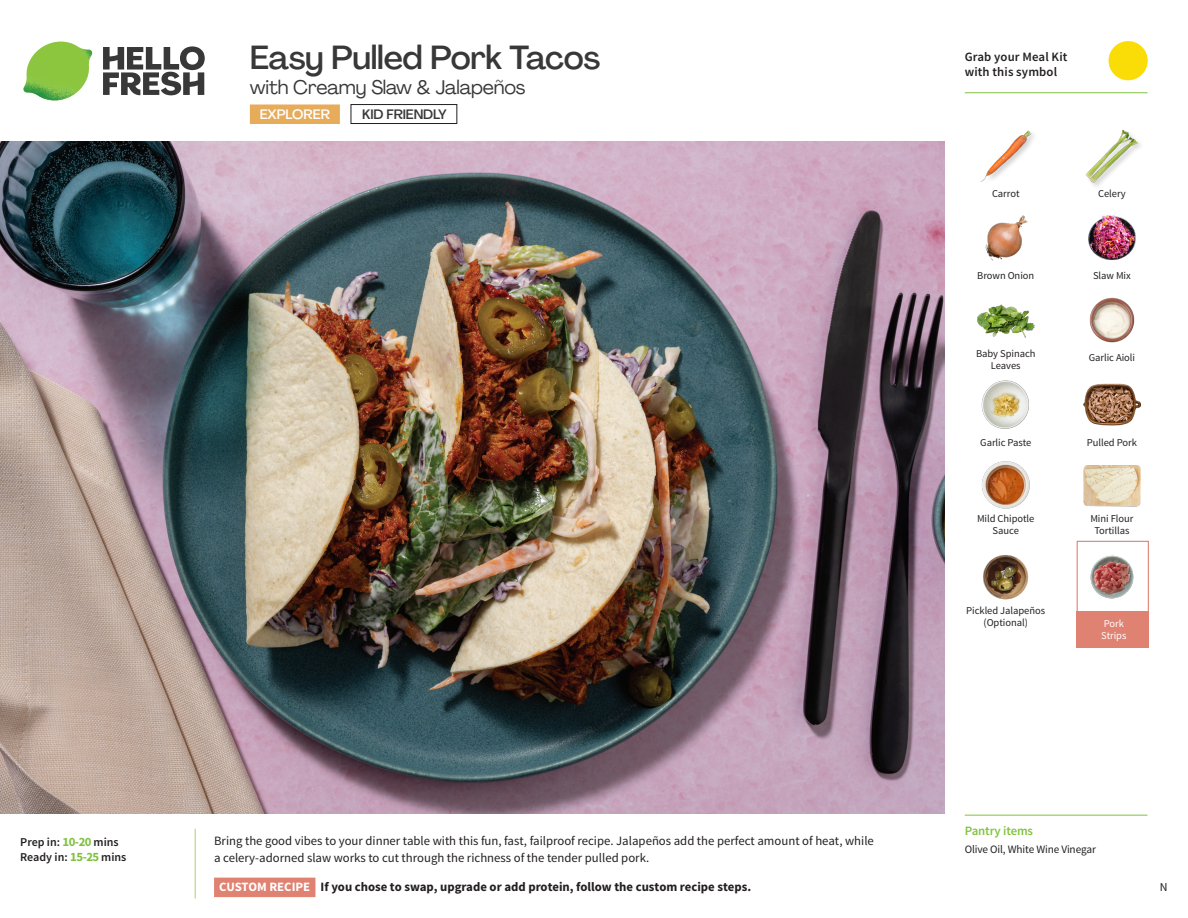
<style>
.page{position:relative;width:1188px;height:918px;background:#fff}
.page>*{position:absolute;margin:0;border:0;box-sizing:border-box;transform-origin:0 0}
._15_Titel_UK{font:500 33px "Agrandir";letter-spacing:-.015em;color:#383839}
._15_Titel_UK-2{font:19.5px "Agrandir";letter-spacing:-.01em;color:#383839}
.t1{font:500 13.5px "Agrandir";letter-spacing:-.01em;color:#383839}
.t2{font:500 13.5px "Agrandir";color:#fff}
.Step_6_Text_AU{font:12.75px/16.5px "Source Sans Pro";color:#231f20}
.Step_6_Text_AU-2{font:700 12.75px "Source Sans Pro";color:#231f20}
.t3{font:600 12.75px/15px "Source Sans Pro";letter-spacing:.01em;color:#231f20}
._04_Headers_Front{font:600 12.75px "Source Sans Pro";letter-spacing:-.01em;color:#81c340}
._04_Intro{font:600 12px "Source Sans Pro";color:#231f20}
.t4{font:12px "Source Sans Pro";color:#231f20}
._05_Pantry{font:11.25px "Source Sans Pro";letter-spacing:-.01em;color:#231f20}
._18_FRONT_ingredient{font:10.5px/12px "Source Sans Pro";letter-spacing:-.005em;color:#231f20;text-align:center}
._18_FRONT_ingredient-2{font:10.5px/12px "Source Sans Pro";letter-spacing:-.005em;color:#fff}
.s1{font-weight:700;font-size:12.75px;color:#81c340}
.s2{color:#fff}
</style>
<div class="page">
<svg style="left:103px;top:46px;width:102px;height:49px"></svg>
<img style="left:23px;top:42px;width:69px;height:59px">
<svg style="left:194px;top:828px;width:122px;height:71px"></svg>
<img style="left:0;top:142px;width:945px;height:672px">
<div style="left:250px;top:105px;width:90px;height:19px;background:#e6ac5a"></div>
<div style="left:351px;top:104px;width:106px;height:20px;border:1px solid #231f20"></div>
<img style="left:1089px;top:297px;width:46px;height:46px">
<img style="left:1083px;top:383px;width:58px;height:43px">
<img style="left:981px;top:380px;width:48px;height:49px">
<img style="left:981px;top:461px;width:49px;height:48px">
<img style="left:983px;top:555px;width:46px;height:45px">
<img style="left:977px;top:304px;width:57px;height:34px">
<img style="left:985px;top:215px;width:43px;height:46px">
<img style="left:1088px;top:215px;width:48px;height:46px">
<img style="left:980px;top:130px;width:54px;height:52px">
<img style="left:1085px;top:129px;width:56px;height:56px">
<img style="left:1083px;top:465px;width:58px;height:42px">
<div style="left:1077px;top:541px;width:72px;height:72px;border:1px solid #df8272"></div>
<div style="left:1077px;top:611px;width:72px;height:37px;background:#df8272"></div>
<img style="left:1090px;top:555px;width:44px;height:44px">
<hr style="left:965px;top:815px;width:183px;height:1px;background:#81c340">
<svg style="left:1091px;top:41px;width:57px;height:53px"></svg>
<hr style="left:965px;top:92px;width:183px;height:1px;background:#81c340">
<p class="_15_Titel_UK" style="left:250px;top:37px;width:352px">Easy Pulled Pork Tacos</p>
<p class="_15_Titel_UK-2" style="left:250px;top:75px;width:277px">with Creamy Slaw &amp; Jalapeños</p>
<p class="t2" style="left:260px;top:106px;width:72px">EXPLORER</p>
<p class="t1" style="left:362px;top:106px;width:86px">KID FRIENDLY</p>
<p class="_04_Intro" style="left:20px;top:835px;width:100px">Prep in: <span class="s1">10-20</span> mins</p>
<p class="_04_Intro" style="left:20px;top:850px;width:108px">Ready in: <span class="s1">15-25</span> mins</p>
<p class="Step_6_Text_AU" style="left:214px;top:833px;width:661px">Bring the good vibes to your dinner table with this fun, fast, failproof recipe. Jalapeños add the perfect amount of heat, while a celery-adorned slaw works to cut through the richness of the tender pulled pork.</p>
<p class="Step_6_Text_AU-2" style="left:219px;top:879px;width:533px"><span class="s2">CUSTOM RECIPE</span> If you chose to swap, upgrade or add protein, follow the custom recipe steps.</p>
<p class="t3" style="left:965px;top:50px;width:104px">Grab your Meal Kit with this symbol</p>
<p class="_18_FRONT_ingredient" style="left:992px;top:188px;width:29px">Carrot</p>
<p class="_18_FRONT_ingredient" style="left:1098px;top:188px;width:29px">Celery</p>
<p class="_18_FRONT_ingredient" style="left:977px;top:270px;width:58px">Brown Onion</p>
<p class="_18_FRONT_ingredient" style="left:1093px;top:270px;width:39px">Slaw Mix</p>
<p class="_18_FRONT_ingredient" style="left:976px;top:348px;width:61px">Baby Spinach<br>Leaves</p>
<p class="_18_FRONT_ingredient" style="left:1089px;top:352px;width:48px">Garlic Aioli</p>
<p class="_18_FRONT_ingredient" style="left:980px;top:436px;width:53px">Garlic Paste</p>
<p class="_18_FRONT_ingredient" style="left:1087px;top:436px;width:52px">Pulled Pork</p>
<p class="_18_FRONT_ingredient" style="left:977px;top:513px;width:59px">Mild Chipotle<br>Sauce</p>
<p class="_18_FRONT_ingredient" style="left:1090px;top:513px;width:45px">Mini Flour<br>Tortillas</p>
<p class="_18_FRONT_ingredient" style="left:966px;top:604px;width:80px">Pickled Jalapeños (Optional)</p>
<p class="_18_FRONT_ingredient-2" style="left:1101px;top:617px;width:27px">Pork<br>Strips</p>
<p class="_04_Headers_Front" style="left:965px;top:822px;width:70px">Pantry items</p>
<p class="_05_Pantry" style="left:965px;top:842px;width:133px">Olive Oil, White Wine Vinegar</p>
<p class="t4" style="left:1160px;top:879px;width:9px">N</p>
</div>
